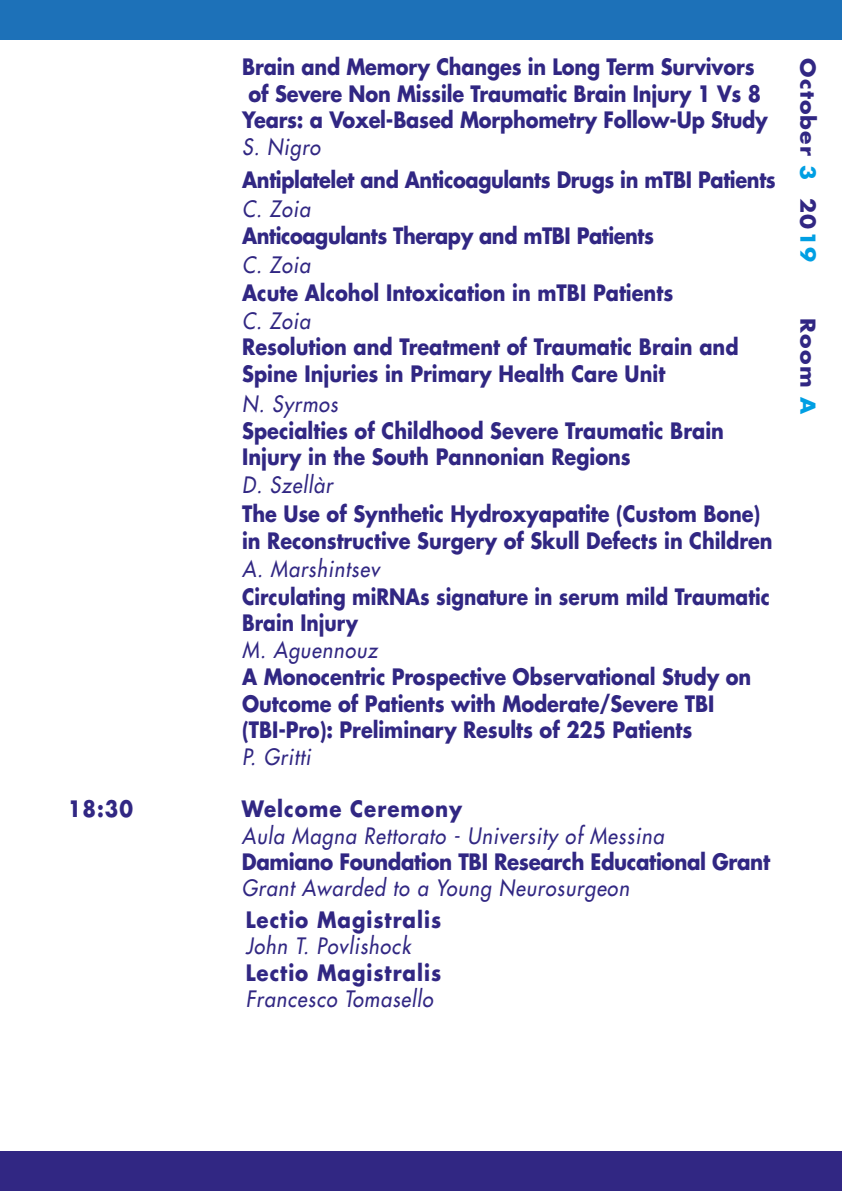
<style>
.page{position:relative;width:842px;height:1191px;background:#fff}
.page>*{position:absolute;margin:0;border:0;box-sizing:border-box;transform-origin:0 0}
.t1{font:700 22px/26.4px "Futura LT";letter-spacing:-.005em;color:#312783;scale:.88 1}
.t2{font:italic 22px "Futura LT";letter-spacing:.05em;color:#312783;scale:.9 1}
.t3{font:700 22px/26.4px "Futura LT";letter-spacing:-.005em;color:#312783;scale:.85 1}
.t4{font:700 22px "Futura LT";letter-spacing:.05em;color:#312783;scale:.9 1}
.t5{font:700 22px "Futura LT";letter-spacing:-.005em;color:#312783;scale:.9 1}
.t6{font:700 20px "Futura LT";letter-spacing:.05em;color:#312783;scale:1.1 1}
.s1{color:#009fe3}
</style>
<div class="page">
<div style="left:0;top:0;width:842px;height:40px;background:#1d71b8"></div>
<div style="left:0;top:1151px;width:842px;height:40px;background:#312783"></div>
<p class="t5" style="left:68px;top:794px;width:74px">18:30</p>
<p class="t1" style="left:242px;top:53px;width:599px">Brain and Memory Changes in Long Term Survivors of Severe Non Missile Traumatic Brain Injury 1 Vs 8<br>Years: a Voxel-Based Morphometry Follow-Up Study</p>
<p class="t2" style="left:242px;top:134px;width:88px">S. Nigro</p>
<p class="t1" style="left:242px;top:166px;width:608px">Antiplatelet and Anticoagulants Drugs in mTBI Patients</p>
<p class="t2" style="left:242px;top:195px;width:77px">C. Zoia</p>
<p class="t1" style="left:242px;top:223px;width:469px">Anticoagulants Therapy and mTBI Patients</p>
<p class="t2" style="left:242px;top:251px;width:77px">C. Zoia</p>
<p class="t1" style="left:242px;top:279px;width:491px">Acute Alcohol Intoxication in mTBI Patients</p>
<p class="t2" style="left:242px;top:307px;width:77px">C. Zoia</p>
<p class="t1" style="left:242px;top:333px;width:565px">Resolution and Treatment of Traumatic Brain and<br>Spine Injuries in Primary Health Care Unit</p>
<p class="t2" style="left:242px;top:389px;width:108px">N. Syrmos</p>
<p class="t1" style="left:242px;top:417px;width:549px">Specialties of Childhood Severe Traumatic Brain<br>Injury in the South Pannonian Regions</p>
<p class="t2" style="left:242px;top:471px;width:102px">D. Szellàr</p>
<p class="t1" style="left:242px;top:501px;width:604px">The Use of Synthetic Hydroxyapatite (Custom Bone) in Reconstructive Surgery of Skull Defects in Children</p>
<p class="t2" style="left:242px;top:555px;width:154px">A. Marshintsev</p>
<p class="t3" style="left:242px;top:583px;width:622px">Circulating miRNAs signature in serum mild Traumatic<br>Brain Injury</p>
<p class="t2" style="left:242px;top:636px;width:152px">M. Aguennouz</p>
<p class="t1" style="left:242px;top:663px;width:580px">A Monocentric Prospective Observational Study on<br>Outcome of Patients with Moderate/Severe TBI (TBI-Pro): Preliminary Results of 225 Patients</p>
<p class="t2" style="left:242px;top:743px;width:77px">P. Gritti</p>
<p class="t4" style="left:242px;top:794px;width:246px">Welcome Ceremony</p>
<p class="t2" style="left:242px;top:821px;width:470px">Aula Magna Rettorato - University of Messina</p>
<p class="t5" style="left:242px;top:847px;width:588px">Damiano Foundation TBI Research Educational Grant</p>
<p class="t2" style="left:242px;top:874px;width:432px">Grant Awarded to a Young Neurosurgeon</p>
<p class="t4" style="left:246px;top:905px;width:219px">Lectio Magistralis</p>
<p class="t2" style="left:246px;top:932px;width:184px">John T. Povlishock</p>
<p class="t4" style="left:246px;top:957px;width:219px">Lectio Magistralis</p>
<p class="t2" style="left:246px;top:985px;width:209px">Francesco Tomasello</p>
<p class="t6" style="left:821px;top:58px;width:186px;rotate:90deg">October <span class="s1">3</span> 20<span class="s1">19</span></p>
<p class="t6" style="left:821px;top:318px;width:88px;rotate:90deg">Room <span class="s1">A</span></p>
</div>
